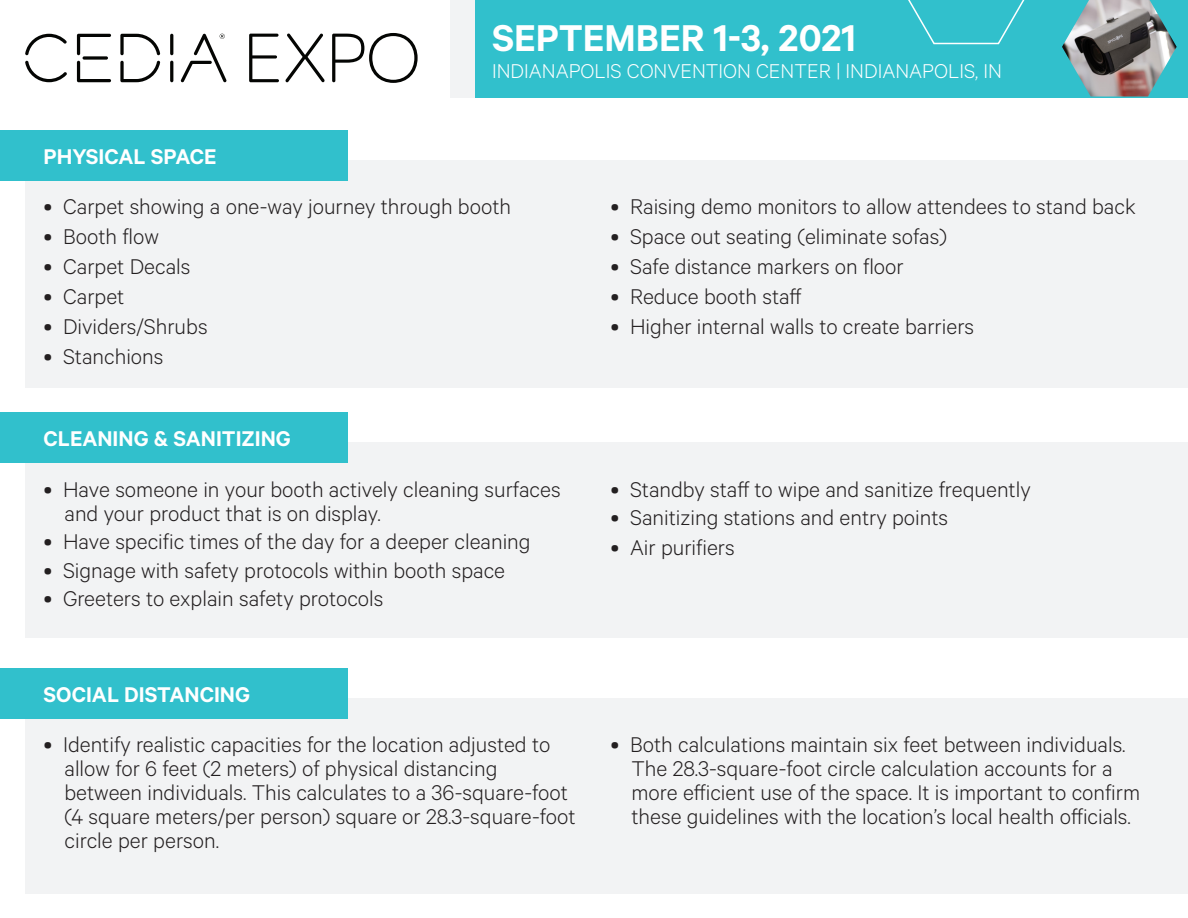
<style>
.page{position:relative;width:1188px;height:918px;background:#fff}
.page>*{position:absolute;margin:0;border:0;box-sizing:border-box;transform-origin:0 0}
.t1{font:600 42px "Calibre";color:#fff}
.t2{font:300 24px/24px "Calibre";color:#231f20}
.t3{font:600 24px "Calibre";color:#fff}
.t4{font:300 22.5px "Calibre";color:#fff}
.s1{font-family:"Adelle PE";font-weight:400}
</style>
<div class="page">
<div style="left:25px;top:160px;width:1163px;height:228px;background:#f2f3f4"></div>
<div style="left:0;top:130px;width:348px;height:51px;background:#31c0cc"></div>
<div style="left:25px;top:443px;width:1163px;height:195px;background:#f2f3f4"></div>
<div style="left:0;top:413px;width:348px;height:50px;background:#31c0cc"></div>
<div style="left:25px;top:698px;width:1163px;height:195px;background:#f2f3f4"></div>
<div style="left:0;top:668px;width:348px;height:51px;background:#31c0cc"></div>
<div style="left:475px;top:0;width:713px;height:97px;background:#31c0cc"></div>
<div style="left:450px;top:0;width:25px;height:97px;background:#f2f3f4"></div>
<svg style="left:25px;top:34px;width:202px;height:48px"></svg>
<svg style="left:249px;top:34px;width:30px;height:48px"></svg>
<svg style="left:285px;top:33px;width:40px;height:50px"></svg>
<svg style="left:332px;top:33px;width:86px;height:50px"></svg>
<svg style="left:908px;top:0;width:117px;height:45px"></svg>
<img style="left:1062px;top:0;width:115px;height:96px">
<p class="t3" style="left:44px;top:142px;width:175px">PHYSICAL SPACE</p>
<p class="t1" style="left:492px;top:13px;width:366px">SEPTEMBER 1-3, 2021</p>
<p class="t4" style="left:492px;top:58px;width:511px">INDIANAPOLIS CONVENTION CENTER | INDIANAPOLIS, IN</p>
<p class="t2" style="left:44px;top:193px;width:469px"><span class="s1">•</span> Carpet showing a one-way journey through booth</p>
<p class="t2" style="left:44px;top:223px;width:117px"><span class="s1">•</span> Booth flow</p>
<p class="t2" style="left:44px;top:253px;width:148px"><span class="s1">•</span> Carpet Decals</p>
<p class="t2" style="left:44px;top:283px;width:82px"><span class="s1">•</span> Carpet</p>
<p class="t2" style="left:44px;top:313px;width:166px"><span class="s1">•</span> Dividers/Shrubs</p>
<p class="t2" style="left:44px;top:343px;width:121px"><span class="s1">•</span> Stanchions</p>
<p class="t3" style="left:44px;top:425px;width:249px">CLEANING &amp; SANITIZING</p>
<p class="t2" style="left:44px;top:476px;width:519px"><span class="s1">•</span> Have someone in your booth actively cleaning surfaces</p>
<p class="t2" style="left:64px;top:500px;width:318px">and your product that is on display.</p>
<p class="t2" style="left:44px;top:529px;width:489px"><span class="s1">•</span> Have specific times of the day for a deeper cleaning</p>
<p class="t2" style="left:44px;top:557px;width:463px"><span class="s1">•</span> Signage with safety protocols within booth space</p>
<p class="t2" style="left:44px;top:586px;width:341px"><span class="s1">•</span> Greeters to explain safety protocols</p>
<p class="t3" style="left:44px;top:680px;width:208px">SOCIAL DISTANCING</p>
<p class="t2" style="left:44px;top:732px;width:508px"><span class="s1">•</span> Identify realistic capacities for the location adjusted to</p>
<p class="t2" style="left:64px;top:756px;width:513px">allow for 6 feet (2 meters) of physical distancing between individuals. This calculates to a 36-square-foot (4 square meters/per person) square or 28.3-square-foot circle per person.</p>
<p class="t2" style="left:610px;top:193px;width:527px"><span class="s1">•</span> Raising demo monitors to allow attendees to stand back</p>
<p class="t2" style="left:610px;top:223px;width:338px"><span class="s1">•</span> Space out seating (eliminate sofas)</p>
<p class="t2" style="left:610px;top:253px;width:295px"><span class="s1">•</span> Safe distance markers on floor</p>
<p class="t2" style="left:610px;top:283px;width:193px"><span class="s1">•</span> Reduce booth staff</p>
<p class="t2" style="left:610px;top:313px;width:365px"><span class="s1">•</span> Higher internal walls to create barriers</p>
<p class="t2" style="left:610px;top:476px;width:422px"><span class="s1">•</span> Standby staff to wipe and sanitize frequently</p>
<p class="t2" style="left:610px;top:505px;width:339px"><span class="s1">•</span> Sanitizing stations and entry points</p>
<p class="t2" style="left:610px;top:535px;width:126px"><span class="s1">•</span> Air purifiers</p>
<p class="t2" style="left:610px;top:732px;width:517px"><span class="s1">•</span> Both calculations maintain six feet between individuals.</p>
<p class="t2" style="left:632px;top:756px;width:510px">The 28.3-square-foot circle calculation accounts for a more efficient use of the space. It is important to confirm these guidelines with the location’s local health officials.</p>
</div>
